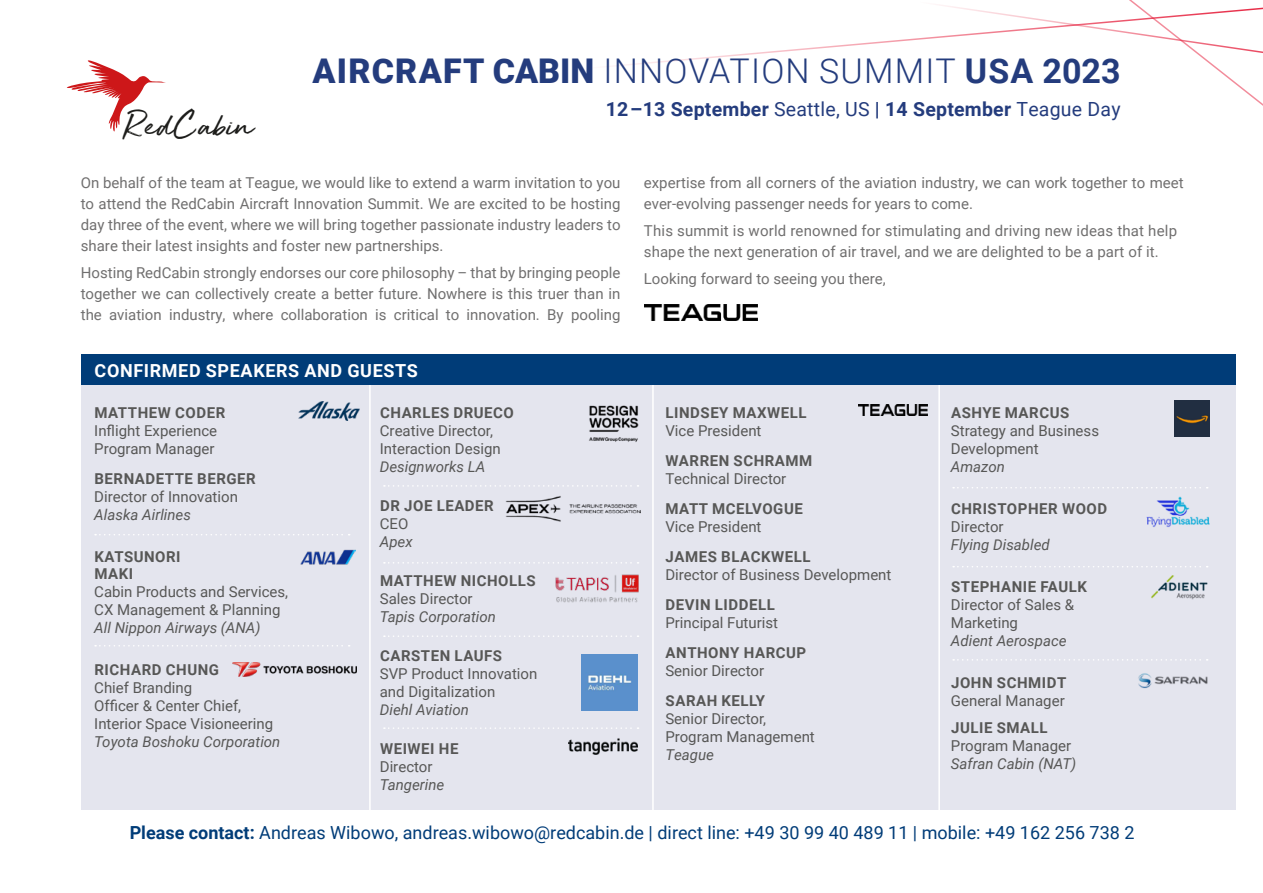
<style>
.page{position:relative;width:1263px;height:893px;background:#fff}
.page>*{position:absolute;margin:0;border:0;box-sizing:border-box;transform-origin:0 0}
.t1{font:37.2px "Golden Plains";color:#1d1d1b}
.t2{font:300 34.05px "Roboto";letter-spacing:.035em;color:#243c7d}
.t3{font:700 19.5px "Roboto";letter-spacing:.01em;color:#243c7d}
.t4{font:18px "Roboto";color:#003c78}
.t5{font:700 18px "Roboto";letter-spacing:.035em;color:#fff}
.t6{font:15px/21px "Roboto";color:#706f6f;text-align:justify}
.t7{font:15px/18px "Roboto";color:#575756}
.t8{font:700 15px/16.5px "Roboto";letter-spacing:.035em;color:#575756}
.t9{font:italic 15px "Roboto";color:#575756}
.s1{font-weight:900}
.s2{font-weight:700}
.s3{font-weight:400}
</style>
<div class="page">
<svg style="left:617px;top:49px;width:175px;height:17px"></svg>
<svg style="left:792px;top:0;width:471px;height:106px"></svg>
<svg style="left:66px;top:60px;width:100px;height:72px"></svg>
<div style="left:81px;top:369px;width:1155px;height:441px;background:#e4e5ee"></div>
<svg style="left:384px;top:485px;width:254px;height:2px"></svg>
<svg style="left:384px;top:562px;width:254px;height:2px"></svg>
<svg style="left:384px;top:635px;width:254px;height:2px"></svg>
<svg style="left:384px;top:727px;width:254px;height:2px"></svg>
<svg style="left:95px;top:534px;width:255px;height:1px"></svg>
<svg style="left:95px;top:645px;width:255px;height:2px"></svg>
<hr style="left:938px;top:383px;width:2px;height:432px;background:#fff">
<svg style="left:953px;top:487px;width:255px;height:1px"></svg>
<svg style="left:953px;top:566px;width:255px;height:1px"></svg>
<svg style="left:953px;top:659px;width:175px;height:2px"></svg>
<hr style="left:652px;top:383px;width:2px;height:428px;background:#fff">
<hr style="left:369px;top:380px;width:2px;height:431px;background:#fff">
<div style="left:81px;top:354px;width:1155px;height:31px;background:#003c78"></div>
<img style="left:645px;top:304px;width:112px;height:17px">
<img style="left:298px;top:401px;width:62px;height:19px">
<img style="left:589px;top:405px;width:50px;height:37px">
<img style="left:505px;top:496px;width:135px;height:26px">
<img style="left:555px;top:574px;width:84px;height:29px">
<img style="left:581px;top:655px;width:57px;height:56px">
<img style="left:568px;top:738px;width:69px;height:17px">
<img style="left:859px;top:405px;width:68px;height:10px">
<img style="left:1146px;top:496px;width:64px;height:31px">
<img style="left:1174px;top:400px;width:35px;height:37px">
<img style="left:1151px;top:575px;width:57px;height:25px">
<img style="left:301px;top:549px;width:55px;height:16px">
<img style="left:233px;top:663px;width:124px;height:14px">
<img style="left:1132px;top:659px;width:76px;height:30px">
<h1 class="t1" style="left:125px;top:106px;width:130px">RedCabin</h1>
<h2 class="t2" style="left:313px;top:47px;width:809px"><span class="s1">AIRCRAFT CABIN</span> INNOVATION SUMMIT <span class="s2">USA 2023</span></h2>
<h3 class="t3" style="left:606px;top:95px;width:516px">12–13 September <span class="s3">Seattle, US</span> | 14 September <span class="s3">Teague Day</span></h3>
<p class="t6" style="left:81px;top:171px;width:541px">On behalf of the team at Teague, we would like to extend a warm invitation to you to attend the RedCabin Aircraft Innovation Summit. We are excited to be hosting day three of the event, where we will bring together passionate industry leaders to share their latest insights and foster new partnerships.</p>
<p class="t6" style="left:81px;top:261px;width:541px">Hosting RedCabin strongly endorses our core philosophy – that by bringing people together we can collectively create a better future. Nowhere is this truer than in the aviation industry, where collaboration is critical to innovation. By pooling</p>
<p class="t5" style="left:95px;top:358px;width:325px">CONFIRMED SPEAKERS AND GUESTS</p>
<p class="t8" style="left:95px;top:404px;width:132px">MATTHEW CODER</p>
<p class="t7" style="left:94px;top:421px;width:124px">Inflight Experience<br>Program Manager</p>
<p class="t8" style="left:95px;top:470px;width:163px">BERNADETTE BERGER</p>
<p class="t7" style="left:94px;top:487px;width:145px">Director of Innovation</p>
<p class="t9" style="left:94px;top:504px;width:98px">Alaska Airlines</p>
<p class="t8" style="left:95px;top:548px;width:88px">KATSUNORI<br>MAKI</p>
<p class="t7" style="left:94px;top:582px;width:195px">Cabin Products and Services,</p>
<p class="t7" style="left:94px;top:600px;width:188px">CX Management &amp; Planning</p>
<p class="t9" style="left:94px;top:617px;width:168px">All Nippon Airways (ANA)</p>
<p class="t8" style="left:95px;top:660px;width:126px">RICHARD CHUNG</p>
<p class="t7" style="left:94px;top:678px;width:99px">Chief Branding</p>
<p class="t7" style="left:94px;top:696px;width:148px">Officer &amp; Center Chief,</p>
<p class="t7" style="left:94px;top:714px;width:180px">Interior Space Visioneering</p>
<p class="t9" style="left:94px;top:731px;width:188px">Toyota Boshoku Corporation</p>
<p class="t8" style="left:380px;top:404px;width:135px">CHARLES DRUECO</p>
<p class="t7" style="left:380px;top:421px;width:122px">Creative Director,<br>Interaction Design</p>
<p class="t9" style="left:380px;top:456px;width:107px">Designworks LA</p>
<p class="t8" style="left:380px;top:497px;width:115px">DR JOE LEADER</p>
<p class="t7" style="left:380px;top:514px;width:30px">CEO</p>
<p class="t9" style="left:380px;top:531px;width:34px">Apex</p>
<p class="t8" style="left:380px;top:572px;width:157px">MATTHEW NICHOLLS</p>
<p class="t7" style="left:380px;top:589px;width:94px">Sales Director</p>
<p class="t9" style="left:380px;top:606px;width:118px">Tapis Corporation</p>
<p class="t8" style="left:380px;top:647px;width:124px">CARSTEN LAUFS</p>
<p class="t7" style="left:380px;top:664px;width:159px">SVP Product Innovation and Digitalization</p>
<p class="t9" style="left:380px;top:699px;width:91px">Diehl Aviation</p>
<p class="t8" style="left:380px;top:740px;width:80px">WEIWEI HE</p>
<p class="t7" style="left:380px;top:757px;width:54px">Director</p>
<p class="t9" style="left:380px;top:774px;width:66px">Tangerine</p>
<p class="t6" style="left:644px;top:171px;width:541px">expertise from all corners of the aviation industry, we can work together to meet ever-evolving passenger needs for years to come.</p>
<p class="t6" style="left:644px;top:219px;width:535px">This summit is world renowned for stimulating and driving new ideas that help shape the next generation of air travel, and we are delighted to be a part of it.</p>
<p class="t6" style="left:644px;top:267px;width:243px">Looking forward to seeing you there,</p>
<p class="t8" style="left:666px;top:404px;width:142px">LINDSEY MAXWELL</p>
<p class="t7" style="left:665px;top:421px;width:98px">Vice President</p>
<p class="t8" style="left:666px;top:452px;width:148px">WARREN SCHRAMM</p>
<p class="t7" style="left:665px;top:469px;width:123px">Technical Director</p>
<p class="t8" style="left:666px;top:500px;width:139px">MATT MCELVOGUE</p>
<p class="t7" style="left:665px;top:517px;width:98px">Vice President</p>
<p class="t8" style="left:666px;top:548px;width:146px">JAMES BLACKWELL</p>
<p class="t7" style="left:665px;top:565px;width:228px">Director of Business Development</p>
<p class="t8" style="left:666px;top:596px;width:111px">DEVIN LIDDELL</p>
<p class="t7" style="left:665px;top:613px;width:114px">Principal Futurist</p>
<p class="t8" style="left:666px;top:644px;width:142px">ANTHONY HARCUP</p>
<p class="t7" style="left:665px;top:661px;width:100px">Senior Director</p>
<p class="t8" style="left:666px;top:692px;width:101px">SARAH KELLY</p>
<p class="t7" style="left:665px;top:709px;width:102px">Senior Director,</p>
<p class="t7" style="left:665px;top:727px;width:151px">Program Management</p>
<p class="t9" style="left:665px;top:744px;width:50px">Teague</p>
<p class="t8" style="left:951px;top:404px;width:120px">ASHYE MARCUS</p>
<p class="t7" style="left:951px;top:421px;width:150px">Strategy and Business</p>
<p class="t7" style="left:951px;top:439px;width:89px">Development</p>
<p class="t9" style="left:951px;top:456px;width:56px">Amazon</p>
<p class="t8" style="left:951px;top:500px;width:158px">CHRISTOPHER WOOD</p>
<p class="t7" style="left:951px;top:517px;width:54px">Director</p>
<p class="t9" style="left:951px;top:534px;width:100px">Flying Disabled</p>
<p class="t8" style="left:951px;top:578px;width:137px">STEPHANIE FAULK</p>
<p class="t7" style="left:951px;top:595px;width:125px">Director of Sales &amp;</p>
<p class="t7" style="left:951px;top:613px;width:69px">Marketing</p>
<p class="t9" style="left:951px;top:630px;width:117px">Adient Aerospace</p>
<p class="t8" style="left:951px;top:674px;width:117px">JOHN SCHMIDT</p>
<p class="t7" style="left:951px;top:691px;width:115px">General Manager</p>
<p class="t8" style="left:951px;top:719px;width:98px">JULIE SMALL</p>
<p class="t7" style="left:951px;top:736px;width:122px">Program Manager</p>
<p class="t9" style="left:951px;top:753px;width:127px">Safran Cabin (NAT)</p>
<p class="t4" style="left:130px;top:820px;width:1006px"><span class="s2">Please contact:</span> Andreas Wibowo, andreas.wibowo@redcabin.de | direct line: +49 30 99 40 489 11 | mobile: +49 162 256 738 2</p>
</div>
